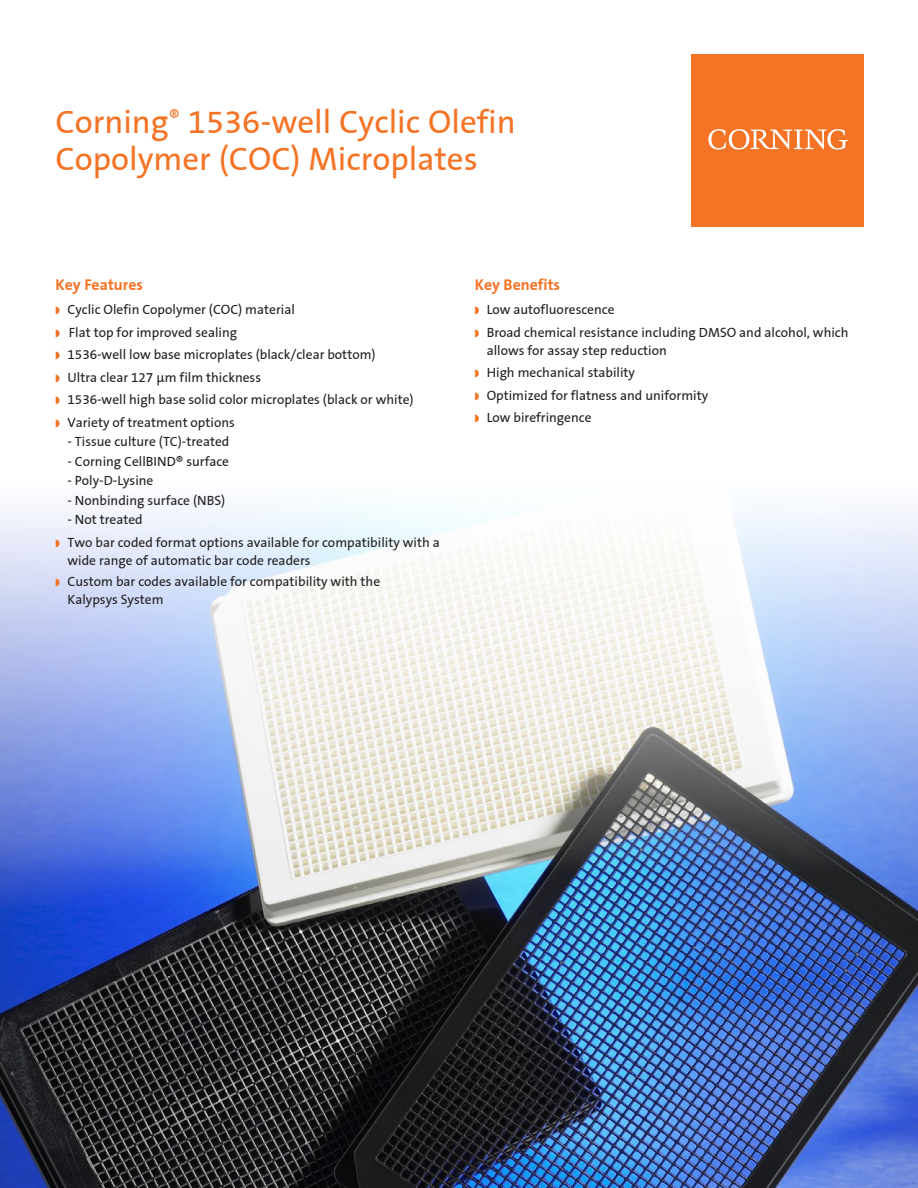
<style>
.page{position:relative;width:918px;height:1188px;background:#fff}
.page>*{position:absolute;margin:0;border:0;box-sizing:border-box;transform-origin:0 0}
.t1{font:33px/36.8px "Corning Sans";color:#f47325}
.A_head{font:700 15.75px "Corning Sans";color:#f47325}
.Bullet{font:13.5px/18px "Corning Sans";color:#231f20}
</style>
<div class="page">
<div style="left:692px;top:54px;width:172px;height:172px;background:#f47325"></div>
<svg style="left:708px;top:129px;width:140px;height:21px"></svg>
<img style="left:0;top:502px;width:918px;height:686px">
<svg style="left:56px;top:539px;width:4px;height:8px"></svg>
<svg style="left:56px;top:578px;width:4px;height:8px"></svg>
<p class="t1" style="left:56px;top:104px;width:462px">Corning<sup>®</sup> 1536-well Cyclic Olefin<br>Copolymer (COC) Microplates</p>
<p class="A_head" style="left:56px;top:276px;width:89px">Key Features</p>
<p class="Bullet" style="left:67px;top:301px;width:229px">Cyclic Olefin Copolymer (COC) material</p>
<p class="Bullet" style="left:69px;top:323px;width:170px">Flat top for improved sealing</p>
<p class="Bullet" style="left:67px;top:346px;width:310px">1536-well low base microplates (black/clear bottom)</p>
<p class="Bullet" style="left:67px;top:368px;width:195px">Ultra clear 127 µm film thickness</p>
<p class="Bullet" style="left:67px;top:391px;width:348px">1536-well high base solid color microplates (black or white)</p>
<p class="Bullet" style="left:67px;top:413px;width:169px">Variety of treatment options</p>
<p class="Bullet" style="left:68px;top:433px;width:163px">- Tissue culture (TC)-treated</p>
<p class="Bullet" style="left:68px;top:452px;width:163px">- Corning CellBIND® surface</p>
<p class="Bullet" style="left:68px;top:472px;width:87px">- Poly-D-Lysine</p>
<p class="Bullet" style="left:68px;top:491px;width:159px">- Nonbinding surface (NBS)</p>
<p class="Bullet" style="left:68px;top:511px;width:77px">- Not treated</p>
<p class="Bullet" style="left:67px;top:533px;width:374px">Two bar coded format options available for compatibility with a wide range of automatic bar code readers</p>
<p class="Bullet" style="left:67px;top:572px;width:314px">Custom bar codes available for compatibility with the<br>Kalypsys System</p>
<p class="A_head" style="left:475px;top:276px;width:87px">Key Benefits</p>
<p class="Bullet" style="left:487px;top:301px;width:129px">Low autofluorescence</p>
<p class="Bullet" style="left:487px;top:323px;width:363px">Broad chemical resistance including DMSO and alcohol, which allows for assay step reduction</p>
<p class="Bullet" style="left:487px;top:364px;width:150px">High mechanical stability</p>
<p class="Bullet" style="left:487px;top:386px;width:223px">Optimized for flatness and uniformity</p>
<p class="Bullet" style="left:487px;top:409px;width:106px">Low birefringence</p>
</div>
